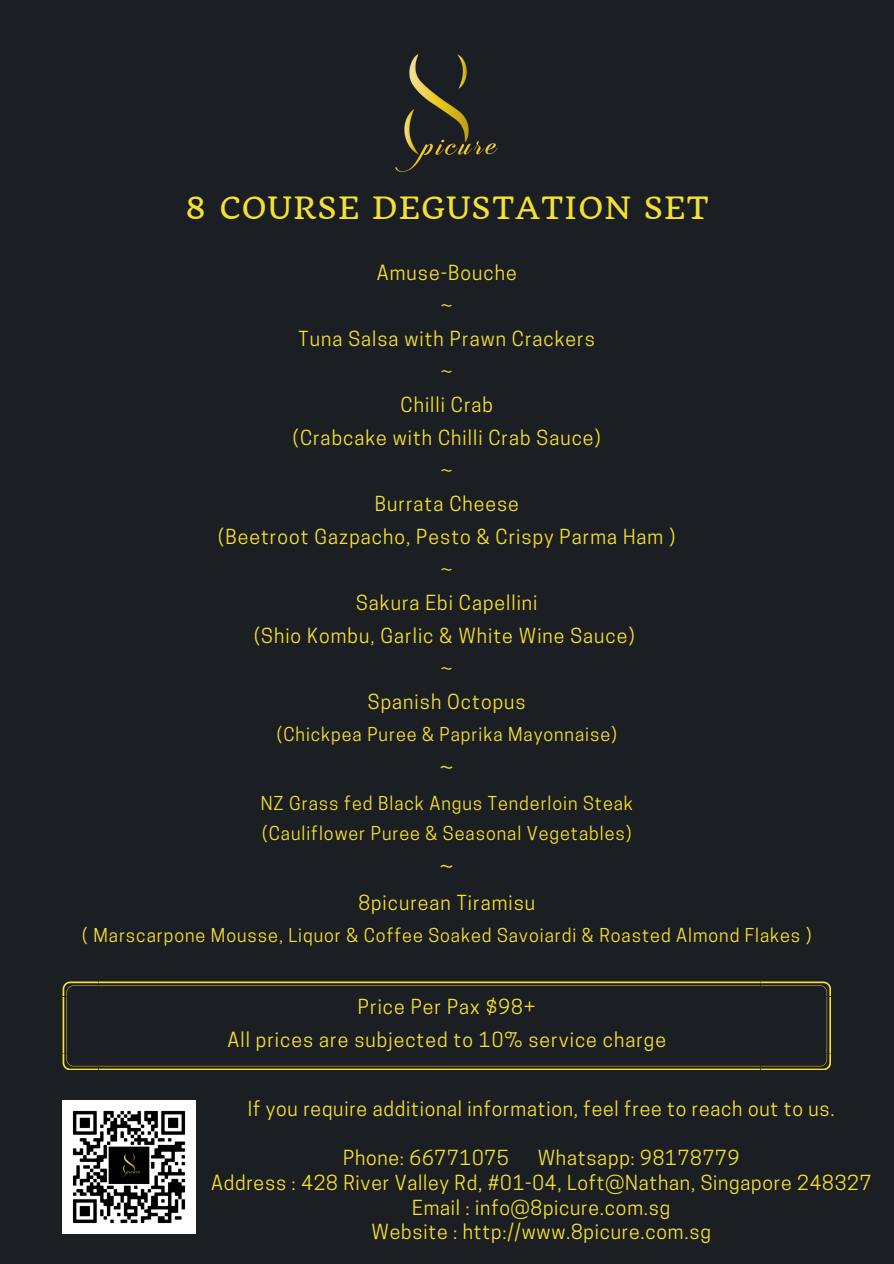
<style>
.page{position:relative;width:894px;height:1264px;background:#fff}
.page>*{position:absolute;margin:0;border:0;box-sizing:border-box;transform-origin:0 0}
.t1{font:30px "Quando";letter-spacing:.04em;color:#f5e12f}
.t2{font:22.5px "Cooper Hewitt";color:#f5e12f}
.t3{font:19.5px "Cooper Hewitt";letter-spacing:.055em;color:#f5e12f}
.t4{font:18px "Cooper Hewitt";letter-spacing:.055em;color:#f5e12f}
</style>
<div class="page">
<div style="left:0;top:0;width:893px;height:1263px;background:#1b1e23"></div>
<img style="left:396px;top:54px;width:101px;height:118px">
<svg style="left:63px;top:981px;width:767px;height:89px"></svg>
<img style="left:63px;top:1100px;width:132px;height:133px">
<p class="t1" style="left:185px;top:189px;width:525px">8 COURSE DEGUSTATION SET</p>
<h1 class="t3" style="left:377px;top:265px;width:141px">Amuse-Bouche</h1>
<p class="t3" style="left:441px;top:298px;width:13px">~</p>
<p class="t3" style="left:298px;top:331px;width:298px">Tuna Salsa with Prawn Crackers</p>
<p class="t3" style="left:441px;top:364px;width:13px">~</p>
<p class="t3" style="left:400px;top:397px;width:94px">Chilli Crab</p>
<p class="t3" style="left:293px;top:430px;width:309px">(Crabcake with Chilli Crab Sauce)</p>
<p class="t3" style="left:441px;top:463px;width:13px">~</p>
<p class="t3" style="left:374px;top:496px;width:146px">Burrata Cheese</p>
<p class="t3" style="left:218px;top:529px;width:458px">(Beetroot Gazpacho, Pesto &amp; Crispy Parma Ham )</p>
<p class="t3" style="left:441px;top:562px;width:13px">~</p>
<p class="t3" style="left:356px;top:595px;width:183px">Sakura Ebi Capellini</p>
<p class="t3" style="left:254px;top:628px;width:382px">(Shio Kombu, Garlic &amp; White Wine Sauce)</p>
<p class="t3" style="left:441px;top:661px;width:13px">~</p>
<p class="t3" style="left:368px;top:694px;width:159px">Spanish Octopus</p>
<p class="t4" style="left:277px;top:727px;width:341px">(Chickpea Puree &amp; Paprika Mayonnaise)</p>
<p class="t2" style="left:440px;top:759px;width:15px">~</p>
<p class="t4" style="left:261px;top:796px;width:373px">NZ Grass fed Black Angus Tenderloin Steak</p>
<p class="t4" style="left:262px;top:826px;width:370px">(Cauliflower Puree &amp; Seasonal Vegetables)</p>
<p class="t2" style="left:440px;top:858px;width:15px">~</p>
<p class="t3" style="left:358px;top:895px;width:178px">8picurean Tiramisu</p>
<p class="t4" style="left:82px;top:928px;width:730px">( Marscarpone Mousse, Liquor &amp; Coffee Soaked Savoiardi &amp; Roasted Almond Flakes )</p>
<p class="t3" style="left:358px;top:999px;width:179px">Price Per Pax $98+</p>
<p class="t3" style="left:227px;top:1032px;width:440px">All prices are subjected to 10% service charge</p>
<p class="t3" style="left:248px;top:1100px;width:588px">If you require additional information, feel free to reach out to us.</p>
<p class="t3" style="left:343px;top:1150px;width:167px">Phone: 66771075</p>
<p class="t3" style="left:537px;top:1150px;width:203px">Whatsapp: 98178779</p>
<p class="t3" style="left:211px;top:1175px;width:661px">Address : 428 River Valley Rd, #01-04, Loft@Nathan, Singapore 248327</p>
<p class="t3" style="left:412px;top:1199px;width:259px">Email : info@8picure.com.sg</p>
<p class="t3" style="left:371px;top:1224px;width:340px">Website : http://www.8picure.com.sg</p>
</div>
